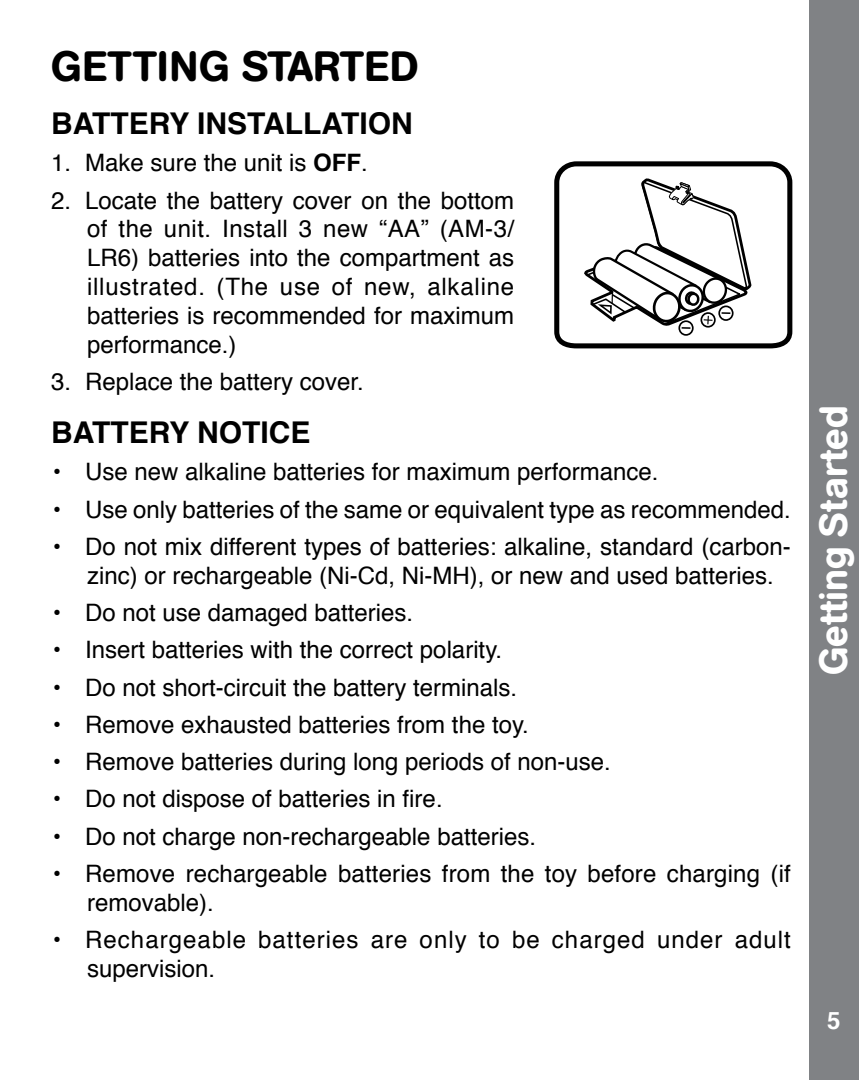
<style>
.page{position:relative;width:859px;height:1080px;background:#fff}
.page>*{position:absolute;margin:0;border:0;box-sizing:border-box;transform-origin:0 0}
.t1{font:500 42px "AG Book Rounded";letter-spacing:.005em;color:#000}
.t2{font:500 39px "AG Book Rounded";color:#fff}
.t3{font:700 30px "Helvetica";color:#000}
.t4{font:24px/28.8px "Helvetica";color:#000}
.t5{font:24px/28.8px "Helvetica";letter-spacing:.045em;color:#000}
.t6{font:700 24px "Helvetica";color:#fff}
.s1{font-weight:700}
</style>
<div class="page">
<div style="left:809px;top:0;width:50px;height:1080px;background:#808285"></div>
<svg style="left:554px;top:161px;width:239px;height:188px"></svg>
<div style="left:678px;top:320px;width:16px;height:16px;border:2px solid #000;border-radius:50%"></div>
<svg style="left:583px;top:176px;width:170px;height:153px"></svg>
<h1 class="t1" style="left:51px;top:42px;width:369px">GETTING STARTED</h1>
<p class="t3" style="left:51px;top:103px;width:339px">BATTERY INSTALLATION</p>
<p class="t4" style="left:51px;top:150px;width:279px">1. Make sure the unit is <span class="s1">OFF</span></p>
<p class="t4" style="left:361px;top:150px;width:8px">.</p>
<p class="t4" style="left:87px;top:187px;width:429px;text-align:justify;text-indent:-36px">2. Locate the battery cover on the bottom of the unit. Install 3 new “AA” (AM-3/ LR6) batteries into the compartment as illustrated. (The use of new, alkaline batteries is recommended for maximum performance.)</p>
<p class="t4" style="left:51px;top:369px;width:314px">3. Replace the battery cover.</p>
<p class="t3" style="left:51px;top:412px;width:257px">BATTERY NOTICE</p>
<p class="t4" style="left:51px;top:459px;width:609px">• Use new alkaline batteries for maximum performance.</p>
<p class="t4" style="left:51px;top:496px;width:741px">• Use only batteries of the same or equivalent type as recommended.</p>
<p class="t4" style="left:87px;top:534px;width:705px;text-indent:-36px">• Do not mix different types of batteries: alkaline, standard (carbon&shy;zinc) or rechargeable (Ni-Cd, Ni-MH), or new and used batteries.</p>
<p class="t4" style="left:51px;top:600px;width:364px">• Do not use damaged batteries.</p>
<p class="t4" style="left:51px;top:637px;width:453px">• Insert batteries with the correct polarity.</p>
<p class="t4" style="left:51px;top:674px;width:468px">• Do not short-circuit the battery terminals.</p>
<p class="t4" style="left:51px;top:712px;width:479px">• Remove exhausted batteries from the toy.</p>
<p class="t4" style="left:51px;top:749px;width:561px">• Remove batteries during long periods of non-use.</p>
<p class="t4" style="left:51px;top:786px;width:393px">• Do not dispose of batteries in fire.</p>
<p class="t4" style="left:51px;top:823px;width:486px">• Do not charge non-rechargeable batteries.</p>
<p class="t4" style="left:87px;top:861px;width:705px;text-indent:-36px">• Remove rechargeable batteries from the toy before charging (if removable).</p>
<p class="t5" style="left:87px;top:927px;width:705px;text-indent:-36px">• Rechargeable batteries are only to be charged under adult supervision.</p>
<h2 class="t2" style="left:811px;top:675px;width:271px;rotate:-90deg">Getting Started</h2>
<p class="t6" style="left:827px;top:1004px;width:15px">5</p>
</div>
